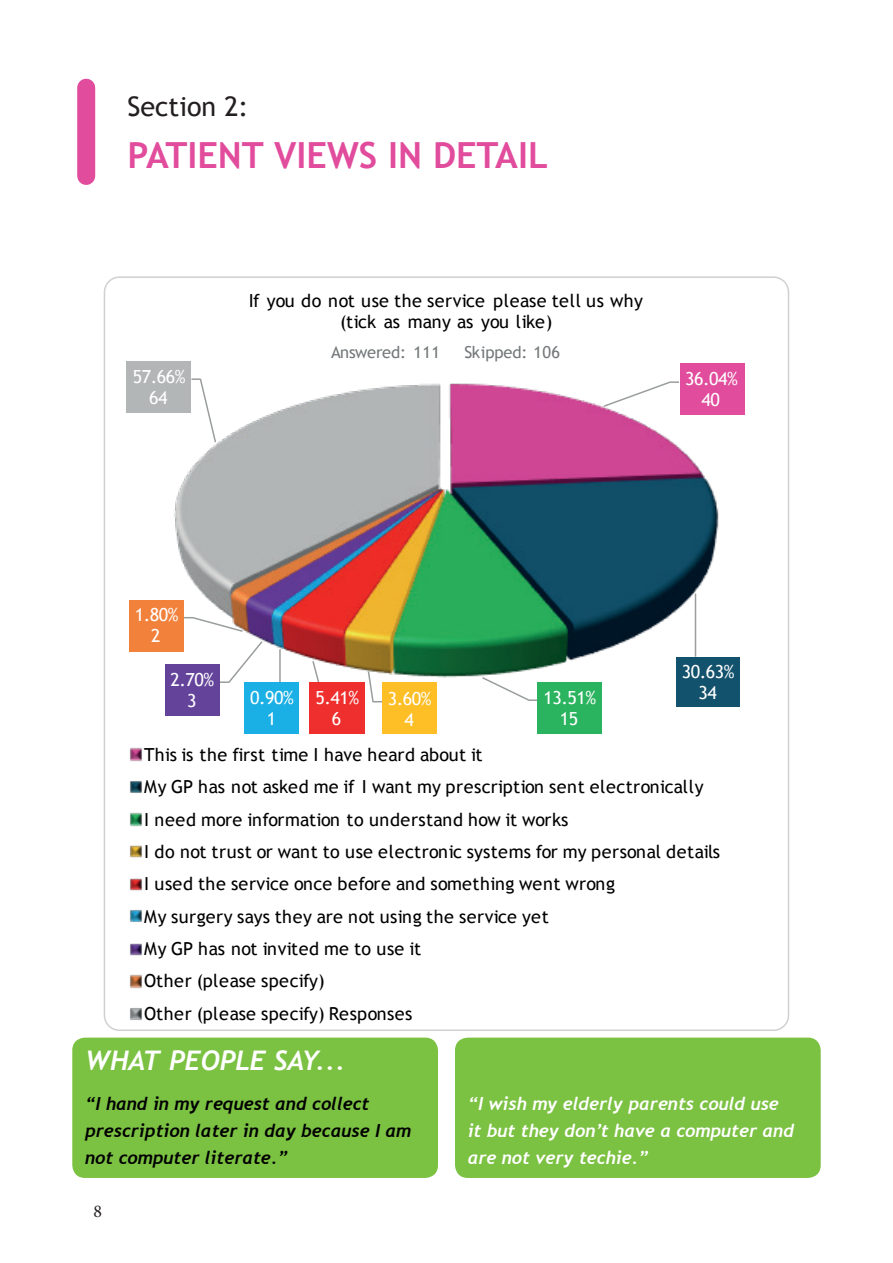
<style>
.page{position:relative;width:893px;height:1263px;background:#fff}
.page>*{position:absolute;margin:0;border:0;box-sizing:border-box;transform-origin:0 0}
.t1{font:700 36px "Trebuchet MS";color:#e14c9c}
.t2{font:italic 700 27px "Trebuchet";color:#fff}
.t3{font:27px "Trebuchet MS";color:#231f20}
.t4{font:18px/32.4px "Trebuchet MS";letter-spacing:.015em;color:#000001;text-align:center}
.t5{font:italic 700 18px/27px "Trebuchet";color:#000001}
.t6{font:italic 700 18px/27px "Trebuchet";color:#fff}
.t7{font:18px/21px "Trebuchet MS";letter-spacing:-.025em;color:#fff;text-align:center}
.t8{font:18px "Minion Pro";color:#231f20}
.t9{font:16.5px "Trebuchet MS";color:#74787a}
</style>
<div class="page">
<div style="left:72px;top:1037px;width:366px;height:141px;background:#7bc142;border-radius:13px"></div>
<div style="left:455px;top:1037px;width:366px;height:141px;background:#7bc142;border-radius:13px"></div>
<div style="left:77px;top:88px;width:18px;height:88px;background:#e14c9c"></div>
<img style="left:165px;top:383px;width:561px;height:301px">
<svg style="left:602px;top:381px;width:78px;height:27px"></svg>
<hr style="left:695px;top:594px;width:1px;height:63px;background:#9a9d9e">
<svg style="left:480px;top:676px;width:59px;height:25px"></svg>
<svg style="left:367px;top:670px;width:16px;height:33px"></svg>
<svg style="left:311px;top:659px;width:10px;height:24px"></svg>
<hr style="left:279px;top:649px;width:2px;height:35px;background:#9a9d9e">
<svg style="left:218px;top:640px;width:46px;height:44px"></svg>
<svg style="left:183px;top:616px;width:61px;height:17px"></svg>
<svg style="left:190px;top:378px;width:27px;height:66px"></svg>
<div style="left:680px;top:363px;width:64px;height:51px;background:#e14c9c"></div>
<div style="left:677px;top:657px;width:63px;height:50px;background:#13526c"></div>
<div style="left:537px;top:683px;width:65px;height:51px;background:#2bb45f"></div>
<div style="left:383px;top:683px;width:54px;height:51px;background:#fdbe26"></div>
<div style="left:309px;top:683px;width:56px;height:51px;background:#ee2f2d"></div>
<div style="left:245px;top:683px;width:54px;height:51px;background:#1aafe5"></div>
<div style="left:165px;top:665px;width:54px;height:51px;background:#64439b"></div>
<div style="left:129px;top:600px;width:54px;height:51px;background:#f2813c"></div>
<div style="left:126px;top:362px;width:65px;height:51px;background:#b2b6b6"></div>
<img style="left:130px;top:747px;width:12px;height:15px">
<img style="left:130px;top:781px;width:12px;height:12px">
<img style="left:130px;top:812px;width:12px;height:15px">
<img style="left:130px;top:845px;width:12px;height:13px">
<img style="left:130px;top:878px;width:12px;height:13px">
<img style="left:130px;top:910px;width:12px;height:12px">
<img style="left:130px;top:943px;width:12px;height:13px">
<img style="left:130px;top:974px;width:12px;height:15px">
<img style="left:130px;top:1008px;width:12px;height:12px">
<h2 class="t3" style="left:128px;top:91px;width:122px">Section 2:</h2>
<h1 class="t1" style="left:128px;top:133px;width:422px">PATIENT VIEWS IN DETAIL</h1>
<p class="t4" style="left:249px;top:291px;width:396px;line-height:21px">If you do not use the service please tell us why (tick as many as you like)</p>
<p class="t7" style="left:133px;top:366px;width:54px">57.66%<br>64</p>
<p class="t9" style="left:331px;top:342px;width:111px">Answered: 111</p>
<p class="t9" style="left:464px;top:342px;width:97px">Skipped: 106</p>
<p class="t7" style="left:135px;top:604px;width:45px">1.80%<br>2</p>
<p class="t7" style="left:171px;top:669px;width:45px">2.70%<br>3</p>
<p class="t7" style="left:250px;top:687px;width:45px">0.90%<br>1</p>
<p class="t7" style="left:315px;top:688px;width:45px">5.41%<br>6</p>
<p class="t7" style="left:388px;top:688px;width:45px">3.60%<br>4</p>
<p class="t7" style="left:543px;top:687px;width:54px">13.51%<br>15</p>
<p class="t7" style="left:685px;top:368px;width:54px">36.04%<br>40</p>
<p class="t7" style="left:682px;top:661px;width:54px">30.63%<br>34</p>
<p class="t4" style="left:144px;top:738px;width:577px;text-align:left">This is the first time I have heard about it<br>My GP has not asked me if I want my prescription sent electronically<br>I need more information to understand how it works<br>I do not trust or want to use electronic systems for my personal details I used the service once before and something went wrong<br>My surgery says they are not using the service yet<br>My GP has not invited me to use it<br>Other (please specify)<br>Other (please specify) Responses</p>
<h2 class="t2" style="left:85px;top:1044px;width:261px">WHAT PEOPLE SAY...</h2>
<p class="t5" style="left:85px;top:1090px;width:328px">“I hand in my request and collect prescription later in day because I am not computer literate.”</p>
<p class="t6" style="left:468px;top:1090px;width:328px">“I wish my elderly parents could use it but they don’t have a computer and are not very techie.”</p>
<p class="t8" style="left:94px;top:1199px;width:10px">8</p>
</div>
